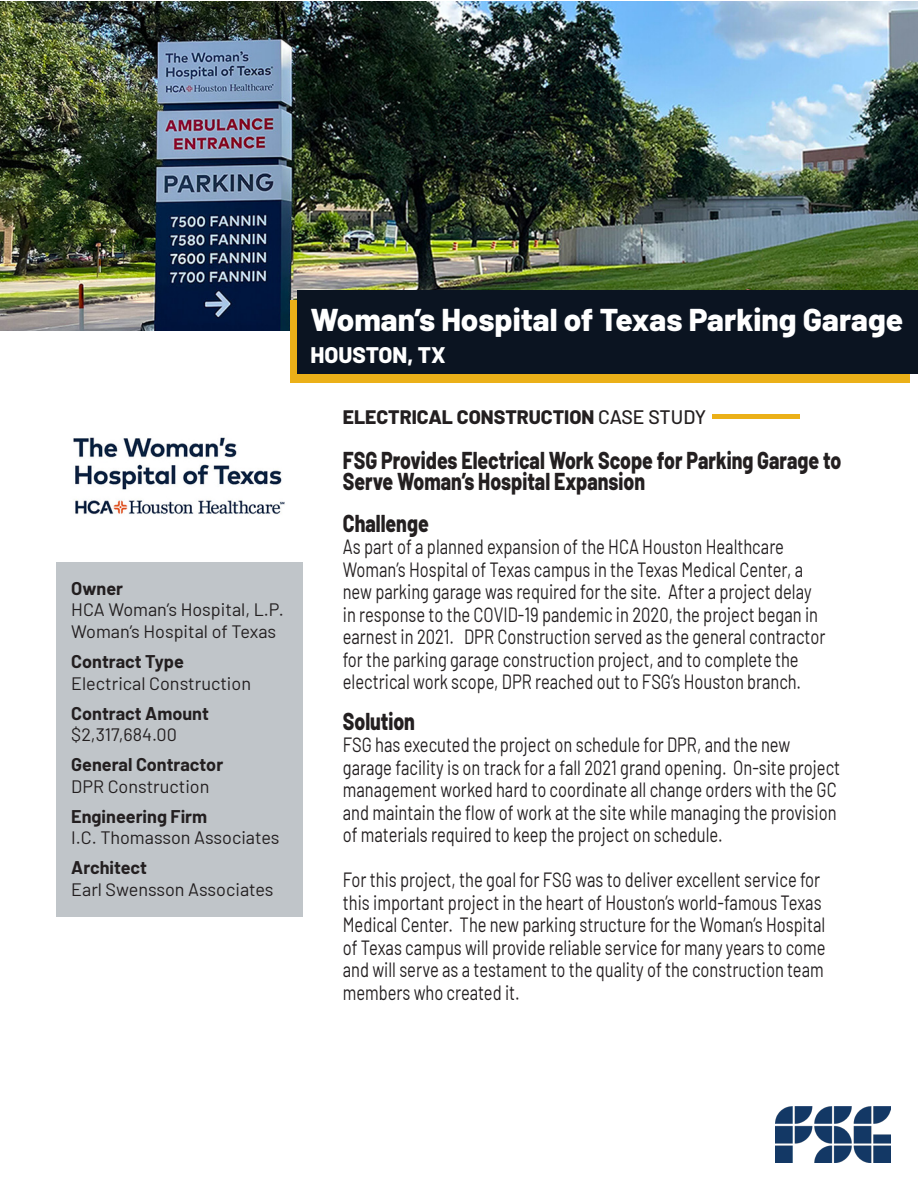
<style>
.page{position:relative;width:918px;height:1188px;background:#fff}
.page>*{position:absolute;margin:0;border:0;box-sizing:border-box;transform-origin:0 0}
.t1{font:800 31.5px "Barlow";color:#fff}
.t2{font:800 24.3px/21px "Barlow";color:#231f20;scale:.8 1}
.t3{font:800 22.5px "Barlow";color:#fff}
.t4{font:20.7px/22.5px "Barlow";color:#231f20;scale:.8 1}
.t5{font:800 19.5px "Barlow";color:#231f20}
.t6{font:18px/21.6px "Barlow";color:#231f20}
.t7{font:700 18px "Barlow";color:#231f20}
.s1{font-weight:500}
</style>
<div class="page">
<div style="left:56px;top:562px;width:247px;height:355px;background:#c0c5c9"></div>
<div style="left:712px;top:414px;width:88px;height:5px;background:#ebb018"></div>
<img style="left:0;top:2px;width:918px;height:328px">
<img style="left:73px;top:437px;width:212px;height:78px">
<img style="left:775px;top:1106px;width:115px;height:57px">
<div style="left:290px;top:300px;width:619px;height:82px;background:#ebb018"></div>
<div style="left:298px;top:290px;width:620px;height:84px;background:#0b1421"></div>
<p class="t7" style="left:71px;top:575px;width:53px">Owner</p>
<p class="t6" style="left:71px;top:598px;width:214px">HCA Woman’s Hospital, L.P.<br>Woman’s Hospital of Texas</p>
<p class="t7" style="left:71px;top:648px;width:114px">Contract Type</p>
<p class="t6" style="left:71px;top:671px;width:181px">Electrical Construction</p>
<p class="t7" style="left:71px;top:700px;width:139px">Contract Amount</p>
<p class="t6" style="left:71px;top:722px;width:107px">$2,317,684.00</p>
<p class="t7" style="left:71px;top:751px;width:153px">General Contractor</p>
<p class="t6" style="left:71px;top:774px;width:140px">DPR Construction</p>
<p class="t7" style="left:71px;top:803px;width:137px">Engineering Firm</p>
<p class="t6" style="left:71px;top:826px;width:210px">I.C. Thomasson Associates</p>
<p class="t7" style="left:71px;top:855px;width:77px">Architect</p>
<p class="t6" style="left:71px;top:877px;width:204px">Earl Swensson Associates</p>
<p class="t1" style="left:310px;top:296px;width:594px">Woman’s Hospital of Texas Parking Garage</p>
<p class="t3" style="left:310px;top:338px;width:137px">HOUSTON, TX</p>
<p class="t5" style="left:343px;top:403px;width:365px">ELECTRICAL CONSTRUCTION <span class="s1">CASE STUDY</span></p>
<p class="t2" style="left:343px;top:448px;width:625px">FSG Provides Electrical Work Scope for Parking Garage to<br>Serve Woman’s Hospital Expansion</p>
<p class="t2" style="left:343px;top:511px;width:109px">Challenge</p>
<p class="t4" style="left:343px;top:534px;width:605px">As part of a planned expansion of the HCA Houston Healthcare Woman’s Hospital of Texas campus in the Texas Medical Center, a new parking garage was required for the site. After a project delay in response to the COVID-19 pandemic in 2020, the project began in earnest in 2021. DPR Construction served as the general contractor for the parking garage construction project, and to complete the electrical work scope, DPR reached out to FSG’s Houston branch.</p>
<p class="t2" style="left:343px;top:709px;width:92px">Solution</p>
<p class="t4" style="left:343px;top:732px;width:623px">FSG has executed the project on schedule for DPR, and the new garage facility is on track for a fall 2021 grand opening. On-site project management worked hard to coordinate all change orders with the GC and maintain the flow of work at the site while managing the provision of materials required to keep the project on schedule.</p>
<p class="t4" style="left:343px;top:867px;width:605px">For this project, the goal for FSG was to deliver excellent service for this important project in the heart of Houston’s world-famous Texas Medical Center. The new parking structure for the Woman’s Hospital of Texas campus will provide reliable service for many years to come and will serve as a testament to the quality of the construction team members who created it.</p>
</div>
